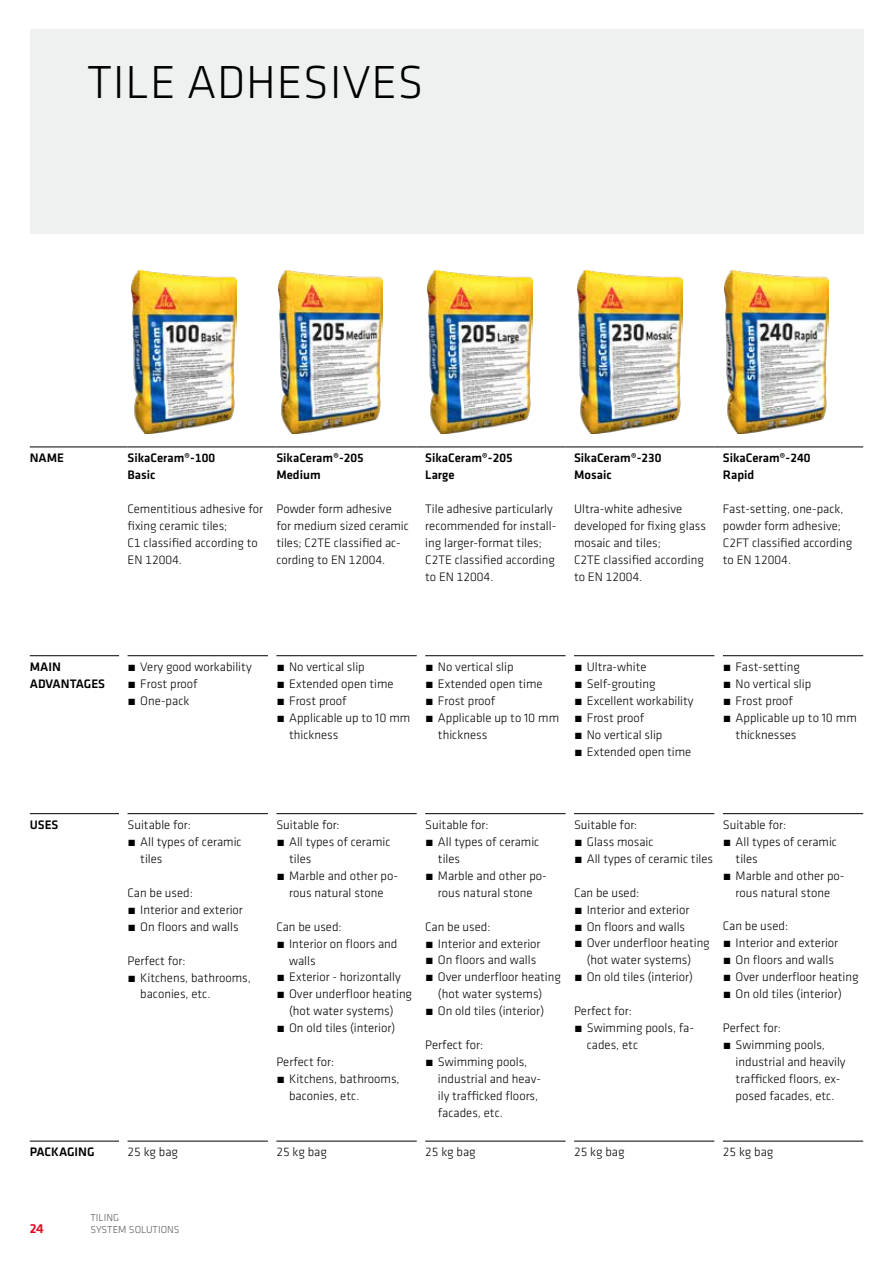
<style>
.page{position:relative;width:893px;height:1263px;background:#fff}
.page>*{position:absolute;margin:0;border:0;box-sizing:border-box;transform-origin:0 0}
.t1{font:300 48px "Klavika";letter-spacing:.015em;color:#000}
.t2{font:500 13.5px "Klavika";color:#e2001a}
.t3{font:300 12.75px/17px "Klavika";color:#000}
.t4{font:500 12.75px/17px "Klavika";color:#000}
.t5{font:300 10.5px/12.6px "Klavika";color:#58585a}
</style>
<div class="page">
<div style="left:30px;top:30px;width:833px;height:204px;background:#eceded"></div>
<img style="left:724px;top:270px;width:105px;height:164px">
<img style="left:578px;top:270px;width:104px;height:164px">
<img style="left:428px;top:270px;width:105px;height:164px">
<img style="left:278px;top:270px;width:105px;height:164px">
<img style="left:132px;top:270px;width:104px;height:164px">
<hr style="left:30px;top:813px;width:89px;height:1px;background:#000">
<hr style="left:30px;top:1141px;width:89px;height:1px;background:#000">
<hr style="left:723px;top:1141px;width:140px;height:1px;background:#000">
<hr style="left:30px;top:655px;width:89px;height:1px;background:#000">
<hr style="left:574px;top:655px;width:140px;height:1px;background:#000">
<hr style="left:30px;top:447px;width:89px;height:1px;background:#000">
<hr style="left:425px;top:447px;width:141px;height:1px;background:#000">
<hr style="left:574px;top:447px;width:140px;height:1px;background:#000">
<hr style="left:128px;top:655px;width:140px;height:1px;background:#000">
<hr style="left:276px;top:655px;width:141px;height:1px;background:#000">
<hr style="left:425px;top:655px;width:141px;height:1px;background:#000">
<hr style="left:723px;top:655px;width:140px;height:1px;background:#000">
<hr style="left:723px;top:813px;width:140px;height:1px;background:#000">
<hr style="left:276px;top:447px;width:141px;height:1px;background:#000">
<hr style="left:128px;top:447px;width:140px;height:1px;background:#000">
<hr style="left:723px;top:447px;width:140px;height:1px;background:#000">
<hr style="left:128px;top:813px;width:140px;height:1px;background:#000">
<hr style="left:276px;top:813px;width:141px;height:1px;background:#000">
<hr style="left:425px;top:813px;width:141px;height:1px;background:#000">
<hr style="left:574px;top:813px;width:140px;height:1px;background:#000">
<hr style="left:128px;top:1141px;width:140px;height:1px;background:#000">
<hr style="left:276px;top:1141px;width:141px;height:1px;background:#000">
<hr style="left:425px;top:1141px;width:141px;height:1px;background:#000">
<hr style="left:574px;top:1141px;width:140px;height:1px;background:#000">
<h1 class="t1" style="left:87px;top:53px;width:338px">TILE ADHESIVES</h1>
<p class="t4" style="left:30px;top:449px;width:36px">NAME</p>
<p class="t4" style="left:128px;top:449px;width:89px">SikaCeram®-100<br>Basic</p>
<p class="t3" style="left:128px;top:500px;width:137px">Cementitious adhesive for fixing ceramic tiles;<br>C1 classified according to<br>EN 12004.</p>
<p class="t4" style="left:276px;top:449px;width:89px">SikaCeram®-205<br>Medium</p>
<p class="t3" style="left:276px;top:500px;width:134px">Powder form adhesive for medium sized ceramic tiles; C2TE classified ac&shy;cording to EN 12004.</p>
<p class="t4" style="left:425px;top:449px;width:89px">SikaCeram®-205<br>Large</p>
<p class="t3" style="left:425px;top:500px;width:133px">Tile adhesive particularly recommended for install&shy;ing larger-format tiles;<br>C2TE classified according to EN 12004.</p>
<p class="t4" style="left:574px;top:449px;width:89px">SikaCeram®-230<br>Mosaic</p>
<p class="t3" style="left:574px;top:500px;width:133px">Ultra-white adhesive developed for fixing glass mosaic and tiles;<br>C2TE classified according to EN 12004.</p>
<p class="t4" style="left:723px;top:449px;width:89px">SikaCeram®-240<br>Rapid</p>
<p class="t3" style="left:723px;top:500px;width:131px">Fast-setting, one-pack, powder form adhesive;<br>C2FT classified according to EN 12004.</p>
<p class="t4" style="left:30px;top:658px;width:77px">MAIN<br>ADVANTAGES</p>
<p class="t3" style="left:128px;top:658px;width:126px">́ Very good workability ́ Frost proof<br>́ One-pack</p>
<p class="t3" style="left:276px;top:658px;width:90px">́ No vertical slip</p>
<p class="t3" style="left:276px;top:675px;width:119px">́ Extended open time</p>
<p class="t3" style="left:276px;top:692px;width:72px">́ Frost proof</p>
<p class="t3" style="left:276px;top:709px;width:135px">́ Applicable up to 10 mm</p>
<p class="t3" style="left:289px;top:726px;width:51px">thickness</p>
<p class="t3" style="left:425px;top:658px;width:90px">́ No vertical slip</p>
<p class="t3" style="left:425px;top:675px;width:119px">́ Extended open time</p>
<p class="t3" style="left:425px;top:692px;width:72px">́ Frost proof</p>
<p class="t3" style="left:425px;top:709px;width:135px">́ Applicable up to 10 mm</p>
<p class="t3" style="left:438px;top:726px;width:51px">thickness</p>
<p class="t3" style="left:574px;top:658px;width:121px">́ Ultra-white<br>́ Self-grouting<br>́ Excellent workability ́ Frost proof<br>́ No vertical slip<br>́ Extended open time</p>
<p class="t3" style="left:723px;top:658px;width:79px">́ Fast-setting</p>
<p class="t3" style="left:723px;top:675px;width:90px">́ No vertical slip</p>
<p class="t3" style="left:723px;top:692px;width:72px">́ Frost proof</p>
<p class="t3" style="left:723px;top:709px;width:135px">́ Applicable up to 10 mm</p>
<p class="t3" style="left:736px;top:726px;width:62px">thicknesses</p>
<p class="t4" style="left:30px;top:816px;width:30px">USES</p>
<p class="t3" style="left:128px;top:816px;width:65px">Suitable for:</p>
<p class="t3" style="left:128px;top:833px;width:116px">́ All types of ceramic</p>
<p class="t3" style="left:140px;top:850px;width:24px">tiles</p>
<p class="t3" style="left:128px;top:884px;width:117px">Can be used:<br>́ Interior and exterior ́ On floors and walls</p>
<p class="t3" style="left:128px;top:952px;width:59px">Perfect for:</p>
<p class="t3" style="left:128px;top:969px;width:125px">́ Kitchens, bathrooms,</p>
<p class="t3" style="left:140px;top:986px;width:72px">baconies, etc.</p>
<p class="t3" style="left:276px;top:816px;width:65px">Suitable for:</p>
<p class="t3" style="left:276px;top:833px;width:116px">́ All types of ceramic</p>
<p class="t3" style="left:289px;top:850px;width:24px">tiles</p>
<p class="t3" style="left:276px;top:867px;width:123px">́ Marble and other po-</p>
<p class="t3" style="left:289px;top:884px;width:96px">rous natural stone</p>
<p class="t3" style="left:276px;top:918px;width:67px">Can be used:</p>
<p class="t3" style="left:276px;top:935px;width:123px">́ Interior on floors and</p>
<p class="t3" style="left:289px;top:952px;width:28px">walls</p>
<p class="t3" style="left:276px;top:969px;width:126px">́ Exterior - horizontally</p>
<p class="t3" style="left:276px;top:985px;width:137px">́ Over underfloor heating</p>
<p class="t3" style="left:289px;top:1002px;width:106px">(hot water systems)</p>
<p class="t3" style="left:276px;top:1019px;width:121px">́ On old tiles (interior)</p>
<p class="t3" style="left:276px;top:1053px;width:59px">Perfect for:</p>
<p class="t3" style="left:276px;top:1070px;width:125px">́ Kitchens, bathrooms,</p>
<p class="t3" style="left:289px;top:1087px;width:72px">baconies, etc.</p>
<p class="t3" style="left:425px;top:816px;width:65px">Suitable for:</p>
<p class="t3" style="left:425px;top:833px;width:116px">́ All types of ceramic</p>
<p class="t3" style="left:438px;top:850px;width:24px">tiles</p>
<p class="t3" style="left:425px;top:867px;width:123px">́ Marble and other po-</p>
<p class="t3" style="left:438px;top:884px;width:96px">rous natural stone</p>
<p class="t3" style="left:425px;top:918px;width:67px">Can be used:</p>
<p class="t3" style="left:425px;top:935px;width:117px">́ Interior and exterior</p>
<p class="t3" style="left:425px;top:952px;width:113px">́ On floors and walls</p>
<p class="t3" style="left:425px;top:968px;width:137px">́ Over underfloor heating</p>
<p class="t3" style="left:438px;top:985px;width:106px">(hot water systems)</p>
<p class="t3" style="left:425px;top:1002px;width:121px">́ On old tiles (interior)</p>
<p class="t3" style="left:425px;top:1036px;width:59px">Perfect for:</p>
<p class="t3" style="left:425px;top:1053px;width:104px">́ Swimming pools,</p>
<p class="t3" style="left:438px;top:1070px;width:105px">industrial and heav-</p>
<p class="t3" style="left:438px;top:1087px;width:102px">ily trafficked floors,</p>
<p class="t3" style="left:438px;top:1104px;width:67px">facades, etc.</p>
<p class="t3" style="left:574px;top:816px;width:141px">Suitable for:<br>́ Glass mosaic<br>́ All types of ceramic tiles</p>
<p class="t3" style="left:574px;top:884px;width:67px">Can be used:</p>
<p class="t3" style="left:574px;top:901px;width:117px">́ Interior and exterior</p>
<p class="t3" style="left:574px;top:918px;width:113px">́ On floors and walls</p>
<p class="t3" style="left:574px;top:935px;width:137px">́ Over underfloor heating</p>
<p class="t3" style="left:587px;top:951px;width:106px">(hot water systems)</p>
<p class="t3" style="left:574px;top:968px;width:121px">́ On old tiles (interior)</p>
<p class="t3" style="left:574px;top:1002px;width:59px">Perfect for:</p>
<p class="t3" style="left:574px;top:1019px;width:121px">́ Swimming pools, fa-</p>
<p class="t3" style="left:587px;top:1036px;width:53px">cades, etc</p>
<p class="t3" style="left:723px;top:816px;width:65px">Suitable for:</p>
<p class="t3" style="left:723px;top:833px;width:116px">́ All types of ceramic</p>
<p class="t3" style="left:736px;top:850px;width:24px">tiles</p>
<p class="t3" style="left:723px;top:867px;width:123px">́ Marble and other po-</p>
<p class="t3" style="left:736px;top:884px;width:96px">rous natural stone</p>
<p class="t3" style="left:723px;top:918px;width:137px">Can be used:<br>́ Interior and exterior<br>́ On floors and walls<br>́ Over underfloor heating ́ On old tiles (interior)</p>
<p class="t3" style="left:723px;top:1019px;width:59px">Perfect for:</p>
<p class="t3" style="left:723px;top:1036px;width:104px">́ Swimming pools,</p>
<p class="t3" style="left:736px;top:1053px;width:111px">industrial and heavily</p>
<p class="t3" style="left:736px;top:1070px;width:106px">trafficked floors, ex-</p>
<p class="t3" style="left:736px;top:1087px;width:100px">posed facades, etc.</p>
<p class="t4" style="left:30px;top:1143px;width:66px">PACKAGING</p>
<p class="t3" style="left:128px;top:1143px;width:52px">25 kg bag</p>
<p class="t3" style="left:276px;top:1143px;width:52px">25 kg bag</p>
<p class="t3" style="left:425px;top:1143px;width:52px">25 kg bag</p>
<p class="t3" style="left:574px;top:1143px;width:52px">25 kg bag</p>
<p class="t3" style="left:723px;top:1143px;width:52px">25 kg bag</p>
<p class="t2" style="left:30px;top:1219px;width:16px">24</p>
<p class="t5" style="left:91px;top:1211px;width:91px">TILING<br>SYSTEM SOLUTIONS</p>
</div>
